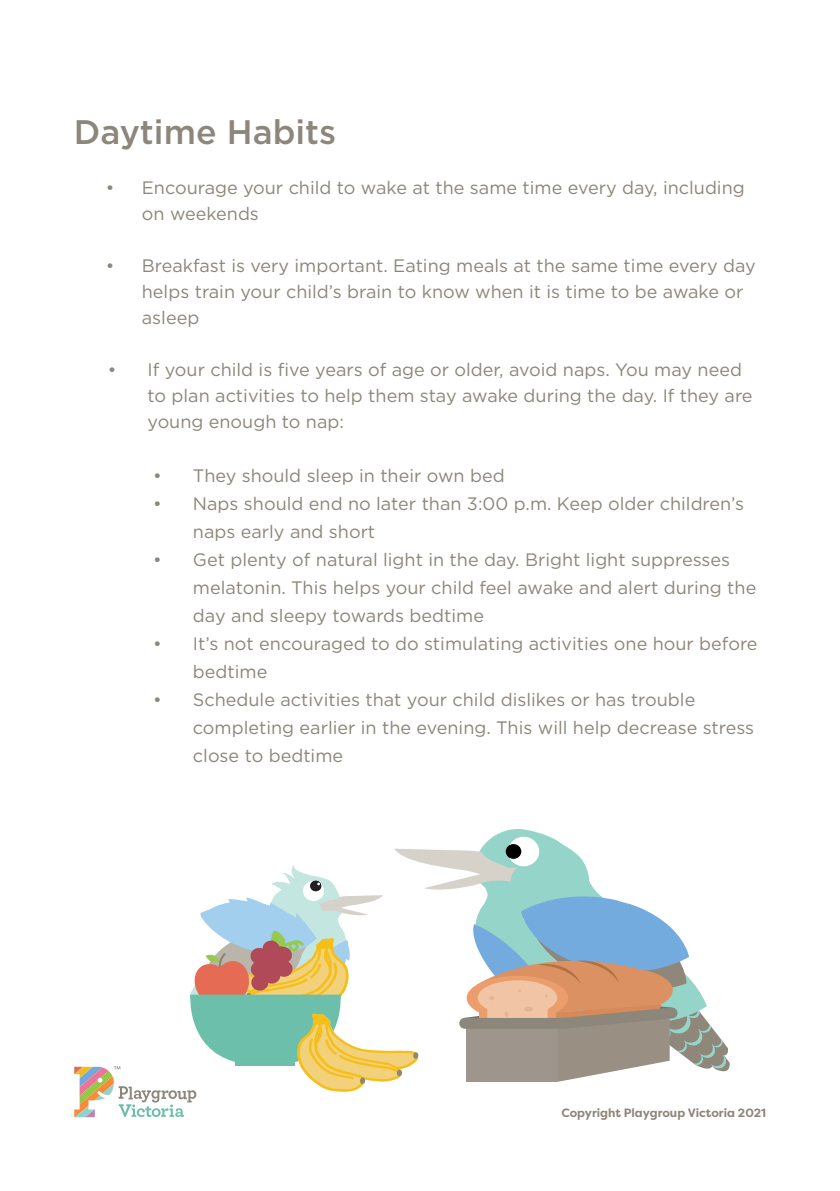
<style>
.page{position:relative;width:840px;height:1191px;background:#fff}
.page>*{position:absolute;margin:0;border:0;box-sizing:border-box;transform-origin:0 0}
.t1{font:500 34px "Gotham";color:#8c867b}
.t2{font:18px/28px "Gotham";color:#8c867b}
.t3{font:700 12px "Filson Pro";color:#8d857a}
</style>
<div class="page">
<hr style="left:839px;top:0;width:1px;height:1191px;background:#b584bb">
<svg style="left:482px;top:829px;width:86px;height:19px"></svg>
<div style="left:507px;top:836px;width:32px;height:30px;background:#fff;border-radius:50%"></div>
<svg style="left:505px;top:844px;width:16px;height:15px"></svg>
<svg style="left:74px;top:848px;width:656px;height:269px"></svg>
<h1 class="t1" style="left:74px;top:110px;width:264px">Daytime Habits</h1>
<p class="t2" style="left:142px;top:174px;width:604px;line-height:26px;text-indent:-36px">• Encourage your child to wake at the same time every day, including on weekends</p>
<p class="t2" style="left:142px;top:252px;width:615px;line-height:26px;text-indent:-36px">• Breakfast is very important. Eating meals at the same time every day helps train your child’s brain to know when it is time to be awake or asleep</p>
<p class="t2" style="left:147px;top:356px;width:606px;line-height:26px;text-indent:-40px">• If your child is five years of age or older, avoid naps. You may need to plan activities to help them stay awake during the day. If they are young enough to nap:</p>
<p class="t2" style="left:153px;top:461px;width:352px">• They should sleep in their own bed</p>
<p class="t2" style="left:193px;top:489px;width:552px;text-indent:-40px">• Naps should end no later than 3:00 p.m. Keep older children’s naps early and short</p>
<p class="t2" style="left:193px;top:545px;width:564px;text-indent:-40px">• Get plenty of natural light in the day. Bright light suppresses melatonin. This helps your child feel awake and alert during the day and sleepy towards bedtime</p>
<p class="t2" style="left:193px;top:629px;width:565px;text-indent:-40px">• It’s not encouraged to do stimulating activities one hour before bedtime</p>
<p class="t2" style="left:193px;top:685px;width:562px;text-indent:-40px">• Schedule activities that your child dislikes or has trouble completing earlier in the evening. This will help decrease stress close to bedtime</p>
<p class="t3" style="left:561px;top:1105px;width:206px">Copyright Playgroup Victoria 2021</p>
</div>
